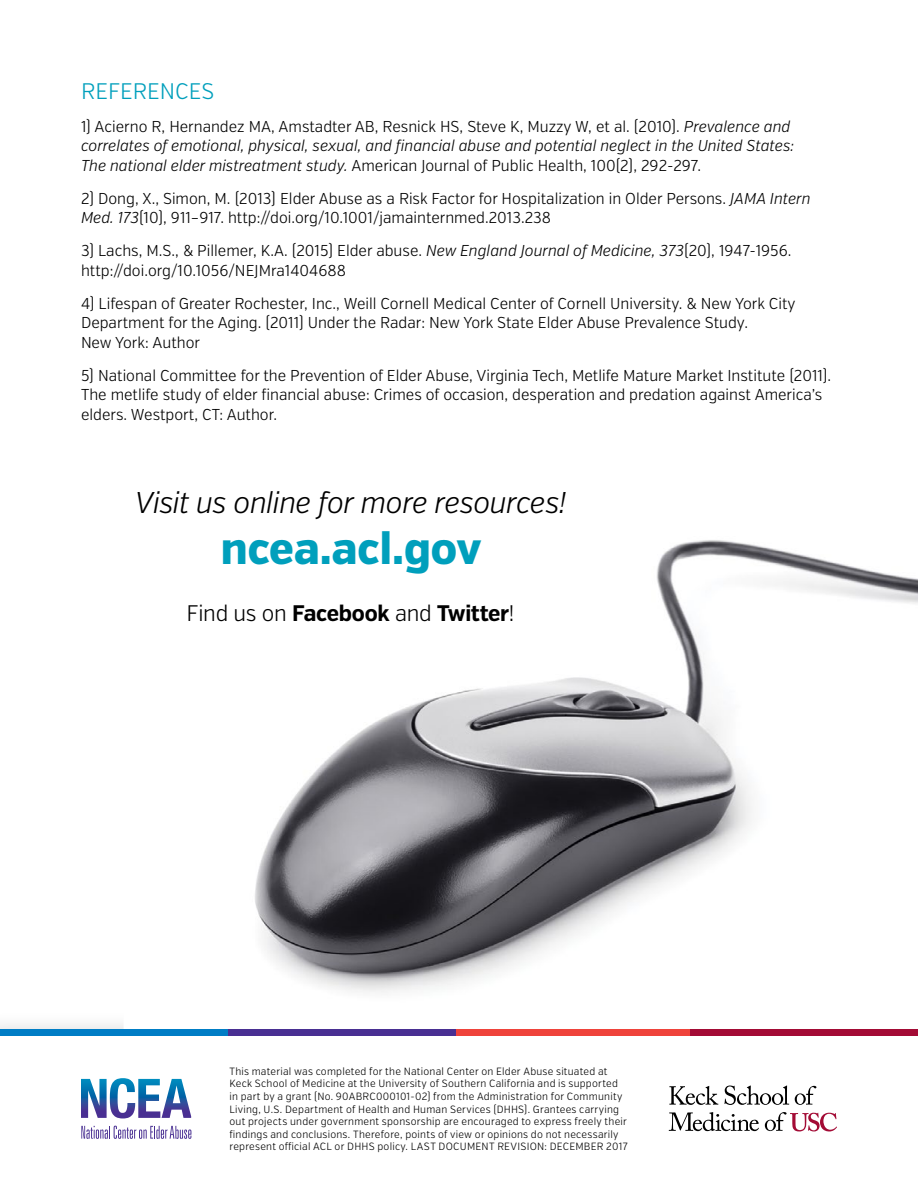
<style>
.page{position:relative;width:918px;height:1188px;background:#fff}
.page>*{position:absolute;margin:0;border:0;box-sizing:border-box;transform-origin:0 0}
.Body{font:800 45px "Verb Cond";color:#009fbc}
.Body-2{font:italic 300 30px "Verb Cond";letter-spacing:-.015em;color:#000}
.Body-3{font:700 22.5px "Verb Cond";letter-spacing:-.01em;color:#000}
.Body-4{font:300 22.5px "Verb Cond";color:#009fbc}
.Body-5{font:300 15.75px/19.5px "Verb Cond";color:#000}
.Body-6{font:italic 300 15.75px/19.5px "Verb Cond";color:#000}
.footnote{font:300 10.5px/12.6px "Verb Cond";letter-spacing:.02em;color:#000}
.s1{font-style:normal}
.s2{font-style:italic}
.s3{font-weight:300}
</style>
<div class="page">
<img style="left:255px;top:540px;width:663px;height:453px">
<svg style="left:81px;top:1126px;width:110px;height:13px"></svg>
<svg style="left:81px;top:1078px;width:110px;height:40px"></svg>
<div style="left:685px;top:1029px;width:233px;height:7px;background:#a30b35"></div>
<div style="left:0;top:1029px;width:233px;height:7px;background:#007dc5"></div>
<div style="left:228px;top:1029px;width:234px;height:7px;background:#492f92"></div>
<div style="left:456px;top:1029px;width:234px;height:7px;background:#ef433b"></div>
<svg style="left:724px;top:1086px;width:65px;height:19px"></svg>
<svg style="left:669px;top:1086px;width:49px;height:19px"></svg>
<svg style="left:765px;top:1112px;width:72px;height:19px"></svg>
<svg style="left:795px;top:1086px;width:21px;height:19px"></svg>
<svg style="left:669px;top:1112px;width:90px;height:19px"></svg>
<p class="Body-4" style="left:81px;top:78px;width:135px">REFERENCES</p>
<p class="Body-6" style="left:81px;top:117px;width:715px"><span class="s1">1) Acierno R, Hernandez MA, Amstadter AB, Resnick HS, Steve K, Muzzy W, et al. (2010).</span> Prevalence and correlates of emotional, physical, sexual, and financial abuse and potential neglect in the United States:<br>The national elder mistreatment study. <span class="s1">American Journal of Public Health, 100(2), 292-297.</span></p>
<p class="Body-5" style="left:81px;top:189px;width:731px">2) Dong, X., Simon, M. (2013) Elder Abuse as a Risk Factor for Hospitalization in Older Persons. <span class="s2">JAMA Intern<br>Med. 173</span>(10), 911–917. http://doi.org/10.1001/jamainternmed.2013.238</p>
<p class="Body-5" style="left:81px;top:242px;width:712px">3) Lachs, M.S., &amp; Pillemer, K.A. (2015) Elder abuse. <span class="s2">New England Journal of Medicine, 373</span>(20), 1947-1956. http://doi.org/10.1056/NEJMra1404688</p>
<p class="Body-5" style="left:81px;top:294px;width:716px">4) Lifespan of Greater Rochester, Inc., Weill Cornell Medical Center of Cornell University. &amp; New York City<br>Department for the Aging. (2011) Under the Radar: New York State Elder Abuse Prevalence Study.<br>New York: Author</p>
<p class="Body-5" style="left:81px;top:366px;width:752px">5) National Committee for the Prevention of Elder Abuse, Virginia Tech, Metlife Mature Market Institute (2011).<br>The metlife study of elder financial abuse: Crimes of occasion, desperation and predation against America’s elders. Westport, CT: Author.</p>
<p class="Body-2" style="left:135px;top:484px;width:433px">Visit us online for more resources!</p>
<p class="Body" style="left:221px;top:521px;width:262px">ncea.acl.gov</p>
<p class="Body-3" style="left:187px;top:600px;width:330px"><span class="s3">Find us on</span> Facebook <span class="s3">and</span> Twitter<span class="s3">!</span></p>
<p class="footnote" style="left:230px;top:1065px;width:400px">This material was completed for the National Center on Elder Abuse situated at Keck School of Medicine at the University of Southern California and is supported in part by a grant (No. 90ABRC000101-02) from the Administration for Community Living, U.S. Department of Health and Human Services (DHHS). Grantees carrying out projects under government sponsorship are encouraged to express freely their findings and conclusions. Therefore, points of view or opinions do not necessarily represent official ACL or DHHS policy. LAST DOCUMENT REVISION: DECEMBER 2017</p>
</div>
